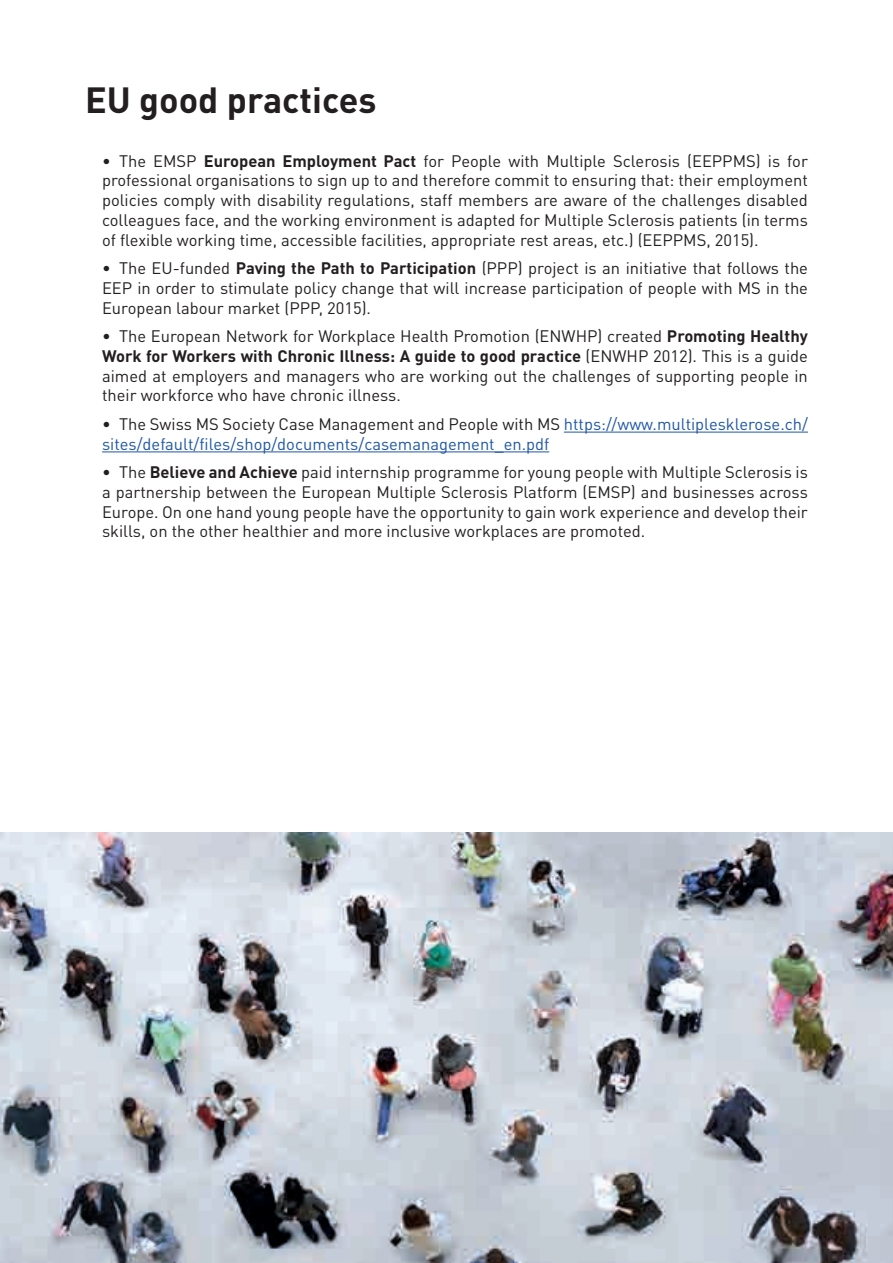
<style>
.page{position:relative;width:893px;height:1263px;background:#fff}
.page>*{position:absolute;margin:0;border:0;box-sizing:border-box;transform-origin:0 0}
.t1{font:700 36px "DINOT";color:#231f20}
.t2{font:16.5px/19.8px "DINOT";color:#231f20;text-align:justify}
.t3{font:16.5px/19.8px "DINOT";color:#1e56a6}
.s1{font-weight:700}
.s2{color:#231f20}
</style>
<div class="page">
<hr style="left:564px;top:432px;width:244px;height:1px;background:#1e56a6">
<hr style="left:102px;top:451px;width:447px;height:1px;background:#1e56a6">
<img style="left:0;top:832px;width:893px;height:431px">
<h1 class="t1" style="left:85px;top:76px;width:293px">EU good practices</h1>
<p class="t2" style="left:102px;top:151px;width:707px">• The EMSP <span class="s1">European Employment Pact</span> for People with Multiple Sclerosis (EEPPMS) is for professional organisations to sign up to and therefore commit to ensuring that: their employment policies comply with disability regulations, staff members are aware of the challenges disabled colleagues face, and the working environment is adapted for Multiple Sclerosis patients (in terms of flexible working time, accessible facilities, appropriate rest areas, etc.) (EEPPMS, 2015).</p>
<p class="t2" style="left:102px;top:258px;width:707px">• The EU-funded <span class="s1">Paving the Path to Participation</span> (PPP) project is an initiative that follows the EEP in order to stimulate policy change that will increase participation of people with MS in the European labour market (PPP, 2015).</p>
<p class="t2" style="left:102px;top:326px;width:707px">• The European Network for Workplace Health Promotion (ENWHP) created <span class="s1">Promoting Healthy Work for Workers with Chronic Illness: A guide to good practice</span> (ENWHP 2012). This is a guide aimed at employers and managers who are working out the challenges of supporting people in their workforce who have chronic illness.</p>
<p class="t3" style="left:102px;top:414px;width:707px"><span class="s2">• The Swiss MS Society Case Management and People with MS</span> https://www.multiplesklerose.ch/ sites/default/files/shop/documents/casemanagement_en.pdf</p>
<p class="t2" style="left:102px;top:462px;width:707px">• The <span class="s1">Believe and Achieve</span> paid internship programme for young people with Multiple Sclerosis is a partnership between the European Multiple Sclerosis Platform (EMSP) and businesses across Europe. On one hand young people have the opportunity to gain work experience and develop their skills, on the other healthier and more inclusive workplaces are promoted.</p>
</div>
